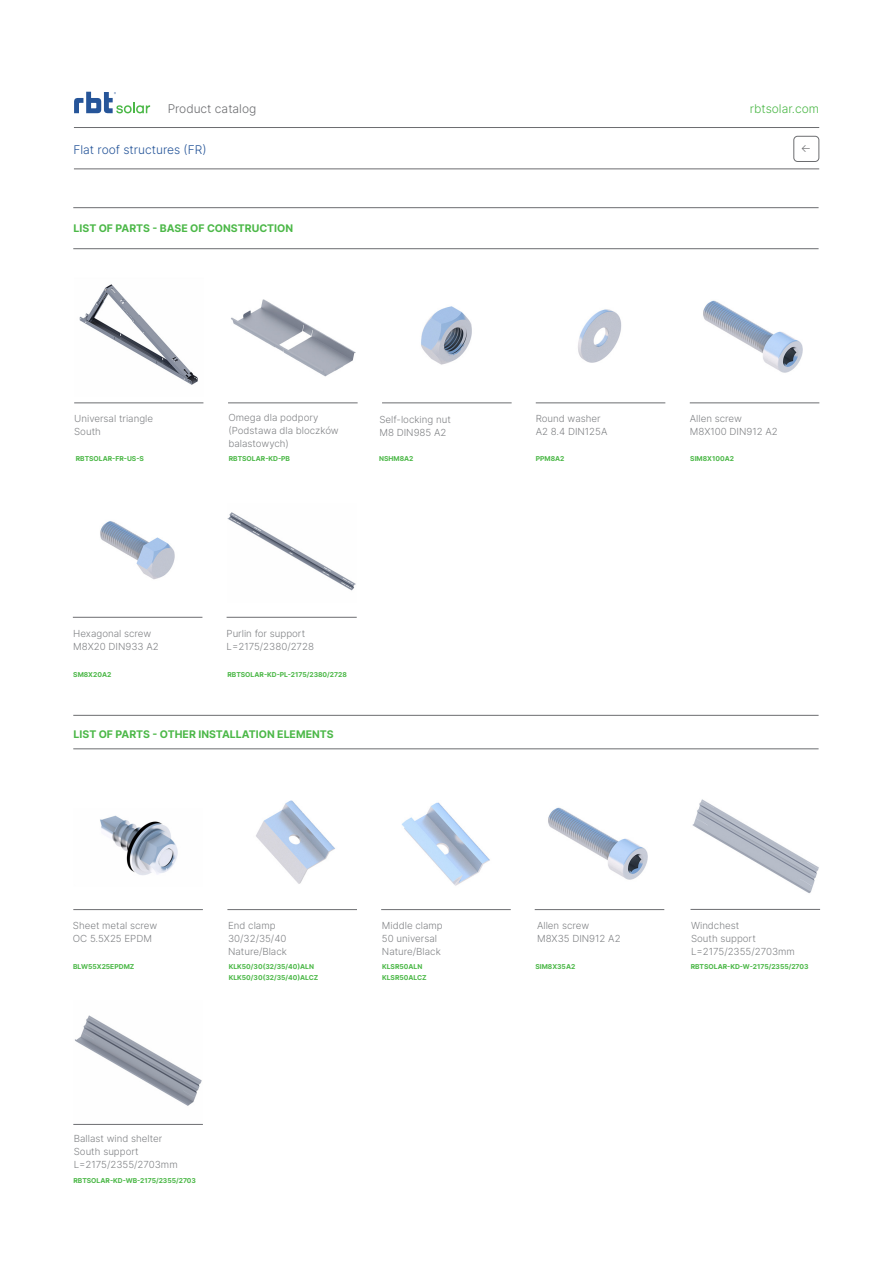
<style>
.page{position:relative;width:893px;height:1263px;background:#fff}
.page>*{position:absolute;margin:0;border:0;box-sizing:border-box;transform-origin:0 0}
.t1{font:300 12px "Inter";color:#265599}
.t2{font:300 12px "Inter";color:#6c6d70}
.t3{font:300 12px "Inter";color:#4cb848}
.t4{font:300 10.95px "Inter";color:#6c6d70}
.t5{font:700 10.5px "Inter";color:#4cb848}
.t6{font:300 9.75px/12.9px "Inter";color:#808285}
.t7{font:700 6.75px/10.5px "Inter";color:#4cb848}
</style>
<div class="page">
<hr style="left:73px;top:748px;width:746px;height:1px;background:#6c6d70">
<hr style="left:73px;top:207px;width:746px;height:1px;background:#6c6d70">
<hr style="left:73px;top:248px;width:746px;height:1px;background:#6c6d70">
<hr style="left:73px;top:715px;width:746px;height:1px;background:#6c6d70">
<hr style="left:74px;top:127px;width:745px;height:1px;background:#6c6d70">
<hr style="left:74px;top:169px;width:745px;height:1px;background:#6c6d70">
<img style="left:382px;top:306px;width:129px;height:97px">
<img style="left:228px;top:299px;width:130px;height:104px">
<img style="left:74px;top:284px;width:129px;height:119px">
<img style="left:536px;top:309px;width:129px;height:94px">
<img style="left:690px;top:300px;width:129px;height:103px">
<hr style="left:382px;top:403px;width:130px;height:1px;background:#6c6d70">
<hr style="left:536px;top:403px;width:129px;height:1px;background:#6c6d70">
<hr style="left:228px;top:403px;width:130px;height:1px;background:#6c6d70">
<hr style="left:690px;top:403px;width:129px;height:1px;background:#6c6d70">
<hr style="left:74px;top:403px;width:129px;height:1px;background:#6c6d70">
<img style="left:74px;top:521px;width:129px;height:96px">
<img style="left:227px;top:512px;width:130px;height:105px">
<hr style="left:73px;top:617px;width:129px;height:1px;background:#6c6d70">
<hr style="left:227px;top:617px;width:130px;height:1px;background:#6c6d70">
<img style="left:401px;top:802px;width:89px;height:84px">
<img style="left:548px;top:807px;width:100px;height:73px">
<img style="left:256px;top:800px;width:79px;height:84px">
<img style="left:100px;top:815px;width:78px;height:60px">
<hr style="left:73px;top:909px;width:130px;height:1px;background:#6c6d70">
<hr style="left:227px;top:909px;width:130px;height:1px;background:#6c6d70">
<hr style="left:381px;top:909px;width:130px;height:1px;background:#6c6d70">
<hr style="left:535px;top:909px;width:129px;height:1px;background:#6c6d70">
<img style="left:691px;top:799px;width:129px;height:110px">
<hr style="left:690px;top:909px;width:130px;height:1px;background:#6c6d70">
<img style="left:74px;top:1015px;width:129px;height:109px">
<hr style="left:73px;top:1124px;width:130px;height:1px;background:#6c6d70">
<svg style="left:74px;top:92px;width:76px;height:21px"></svg>
<div style="left:794px;top:136px;width:25px;height:26px;border:1px solid #6c6d70;border-radius:4px"></div>
<p class="t2" style="left:168px;top:100px;width:90px">Product catalog</p>
<p class="t3" style="left:750px;top:101px;width:71px">rbtsolar.com</p>
<p class="t4" style="left:801px;top:140px;width:12px">←</p>
<p class="t1" style="left:73px;top:141px;width:135px">Flat roof structures (FR)</p>
<p class="t5" style="left:74px;top:220px;width:221px">LIST OF PARTS - BASE OF CONSTRUCTION</p>
<p class="t6" style="left:228px;top:411px;width:112px">Omega dla podpory (Podstawa dla bloczków balastowych)</p>
<p class="t6" style="left:690px;top:412px;width:89px">Allen screw<br>M8X100 DIN912 A2</p>
<p class="t6" style="left:379px;top:412px;width:73px">Self-locking nut<br>M8 DIN985 A2</p>
<p class="t6" style="left:536px;top:412px;width:73px">Round washer<br>A2 8.4 DIN125A</p>
<p class="t6" style="left:74px;top:412px;width:80px">Universal triangle<br>South</p>
<p class="t7" style="left:76px;top:453px;width:70px">RBTSOLAR-FR-US-S</p>
<p class="t7" style="left:229px;top:453px;width:63px">RBTSOLAR-KD-PB</p>
<p class="t7" style="left:379px;top:453px;width:36px">NSHM8A2</p>
<p class="t7" style="left:536px;top:453px;width:30px">PPM8A2</p>
<p class="t7" style="left:690px;top:453px;width:45px">SIM8X100A2</p>
<p class="t6" style="left:73px;top:627px;width:87px">Hexagonal screw<br>M8X20 DIN933 A2</p>
<p class="t6" style="left:227px;top:627px;width:89px">Purlin for support<br>L=2175/2380/2728</p>
<p class="t7" style="left:73px;top:669px;width:40px">SM8X20A2</p>
<p class="t7" style="left:227px;top:669px;width:121px">RBTSOLAR-KD-PL-2175/2380/2728</p>
<p class="t5" style="left:74px;top:726px;width:262px">LIST OF PARTS - OTHER INSTALLATION ELEMENTS</p>
<p class="t6" style="left:73px;top:918px;width:86px">Sheet metal screw<br>OC 5.5X25 EPDM</p>
<p class="t6" style="left:537px;top:918px;width:85px">Allen screw<br>M8X35 DIN912 A2</p>
<p class="t7" style="left:73px;top:961px;width:63px">BLW55X25EPDMZ</p>
<p class="t7" style="left:535px;top:961px;width:41px">SIM8X35A2</p>
<p class="t6" style="left:382px;top:918px;width:62px">Middle clamp<br>50 universal<br>Nature/Black</p>
<p class="t7" style="left:382px;top:961px;width:46px">KLSR50ALN<br>KLSR50ALCZ</p>
<p class="t6" style="left:228px;top:918px;width:60px">End clamp<br>30/32/35/40<br>Nature/Black</p>
<p class="t7" style="left:229px;top:961px;width:91px">KLK50/30(32/35/40)ALN<br>KLK50/30(32/35/40)ALCZ</p>
<p class="t6" style="left:74px;top:1132px;width:105px">Ballast wind shelter<br>South support<br>L=2175/2355/2703mm</p>
<p class="t7" style="left:73px;top:1175px;width:124px">RBTSOLAR-KD-WB-2175/2355/2703</p>
<p class="t6" style="left:691px;top:918px;width:105px">Windchest<br>South support<br>L=2175/2355/2703mm</p>
<p class="t7" style="left:691px;top:961px;width:119px">RBTSOLAR-KD-W-2175/2355/2703</p>
</div>
